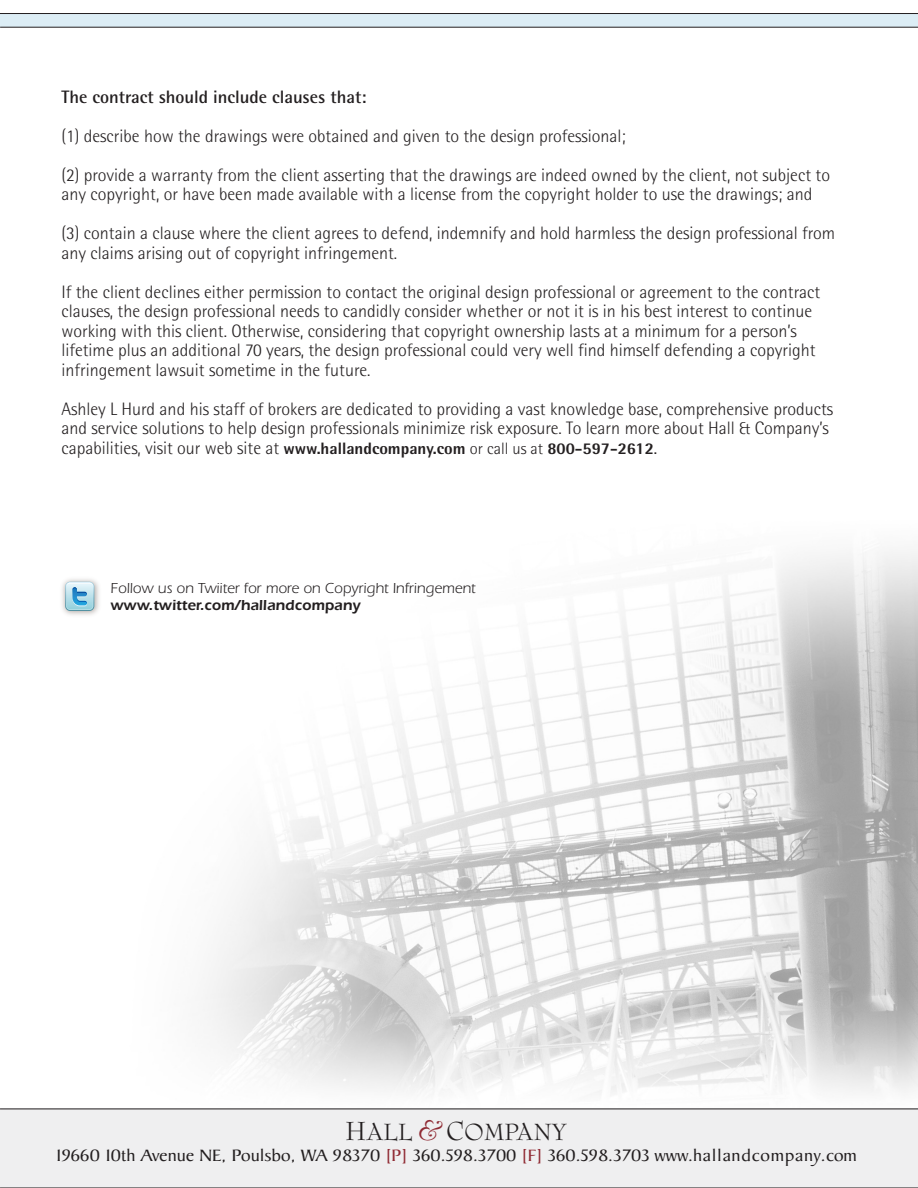
<style>
.page{position:relative;width:918px;height:1188px;background:#fff}
.page>*{position:absolute;margin:0;border:0;box-sizing:border-box;transform-origin:0 0}
.t1{font:25.5px "Bernhard Modern Std";color:#231f20}
.t2{font:300 18px/19.5px "Rotis Semi Sans";color:#231f20}
.t3{font:700 18px "Rotis Semi Sans";color:#231f20}
.t4{font:17.7px "Baker Signet";color:#231f20;scale:1.11 1}
.t5{font:800 16.5px "Rotis Semi Sans";color:#231f20}
.t6{font:15px "ITC Eras Std";color:#231f20}
.t7{font:600 15px "ITC Eras Std";color:#231f20}
.s1{font-weight:300;font-size:18px}
.s2{font-weight:300}
.s3{font-weight:400}
.s4{font-size:28.5px}
.s5{font-style:italic;font-size:31.05px;color:#902b34}
.s6{color:#902b34}
</style>
<div class="page">
<img style="left:0;top:551px;width:918px;height:558px">
<img style="left:58px;top:575px;width:45px;height:45px">
<svg style="left:65px;top:582px;width:29px;height:29px"></svg>
<div style="left:0;top:1109px;width:918px;height:79px;background:#efeff0"></div>
<hr style="left:0;top:1187px;width:918px;height:1px;background:#231f20">
<hr style="left:0;top:1109px;width:918px;height:1px;background:#231f20">
<div style="left:0;top:13px;width:918px;height:14px;background:#dcedf5"></div>
<hr style="left:0;top:27px;width:918px;height:1px;background:#231f20">
<hr style="left:0;top:13px;width:918px;height:1px;background:#231f20">
<p class="t3" style="left:61px;top:85px;width:307px">The contract should include clauses that:</p>
<p class="t2" style="left:61px;top:116px;width:770px;line-height:39px">(1) describe how the drawings were obtained and given to the design professional;<br>(2) provide a warranty from the client asserting that the drawings are indeed owned by the client, not subject to</p>
<p class="t2" style="left:61px;top:175px;width:775px;line-height:39px">any copyright, or have been made available with a license from the copyright holder to use the drawings; and<br>(3) contain a clause where the client agrees to defend, indemnify and hold harmless the design professional from</p>
<p class="t2" style="left:61px;top:233px;width:760px;line-height:39px">any claims arising out of copyright infringement.<br>If the client declines either permission to contact the original design professional or agreement to the contract</p>
<p class="t2" style="left:61px;top:301px;width:756px">clauses, the design professional needs to candidly consider whether or not it is in his best interest to continue working with this client. Otherwise, considering that copyright ownership lasts at a minimum for a person’s lifetime plus an additional 70 years, the design professional could very well find himself defending a copyright infringement lawsuit sometime in the future.</p>
<p class="t2" style="left:61px;top:399px;width:773px">Ashley L Hurd and his staff of brokers are dedicated to providing a vast knowledge base, comprehensive products and service solutions to help design professionals minimize risk exposure. To learn more about Hall &amp; Company’s</p>
<p class="t5" style="left:61px;top:438px;width:597px"><span class="s1">capabilities, visit our web site at</span> www.hallandcompany.com <span class="s2">or call us at</span> 800-597-2612<span class="s3">.</span></p>
<p class="t6" style="left:111px;top:580px;width:367px">Follow us on Twiiter for more on Copyright Infringement</p>
<p class="t7" style="left:111px;top:597px;width:251px">www.twitter.com/hallandcompany</p>
<h1 class="t1" style="left:346px;top:1118px;width:223px"><span class="s4">H</span>ALL<span class="s5">&amp;</span> <span class="s4">C</span>OMPANY</h1>
<p class="t4" style="left:56px;top:1145px;width:723px">19660 10th Avenue NE, Poulsbo, WA 98370 <span class="s6">[P]</span> 360.598.3700 <span class="s6">[F]</span> 360.598.3703 www.hallandcompany.com</p>
</div>
